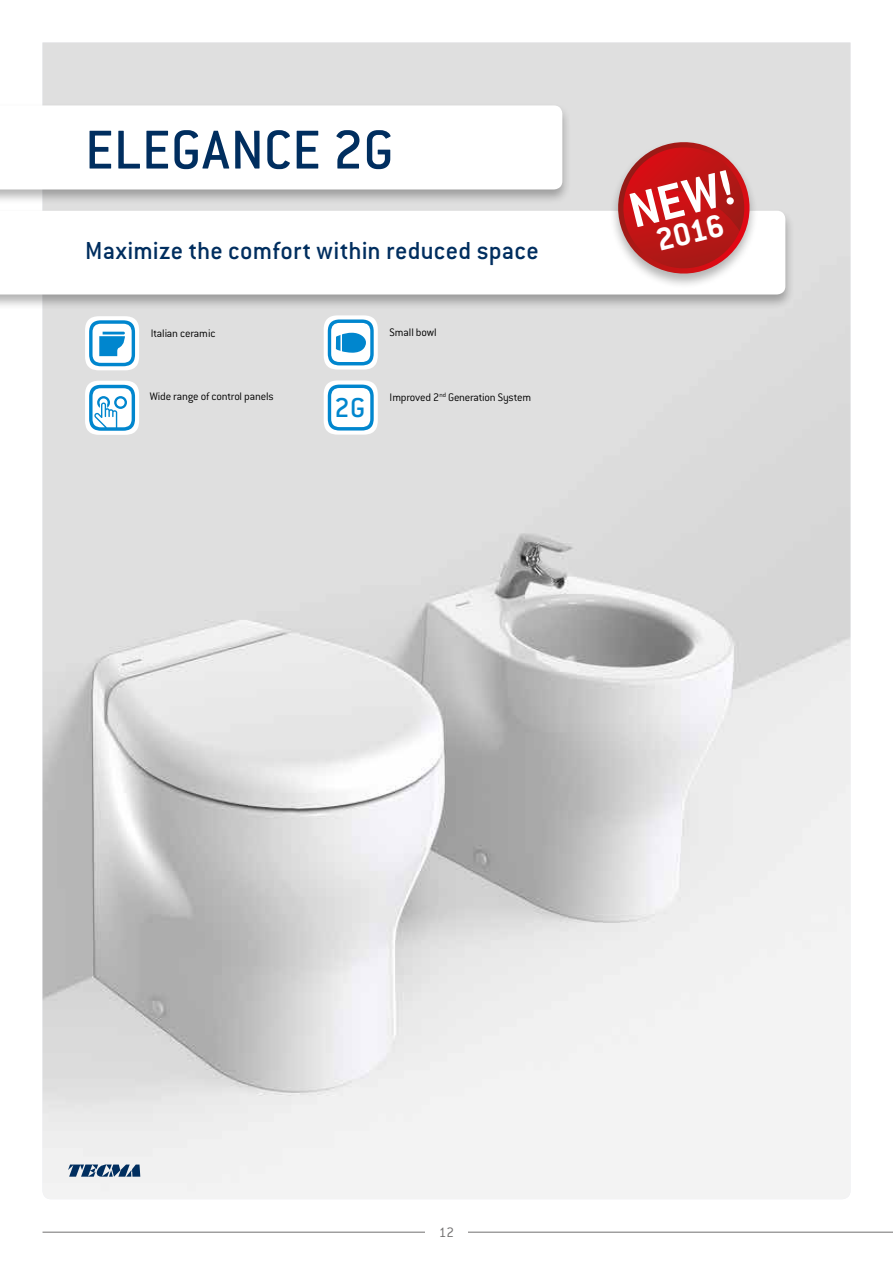
<style>
.page{position:relative;width:893px;height:1263px;background:#fff}
.page>*{position:absolute;margin:0;border:0;box-sizing:border-box;transform-origin:0 0}
.t1{font:500 60px "Conduit ITC";letter-spacing:.005em;color:#002e5f}
.t2{font:700 54.15px "Conduit ITC";color:#fff}
.t3{font:700 34.5px "Conduit ITC";color:#fff}
.t4{font:500 30px "Conduit ITC";color:#0086ce}
.t5{font:500 27px "Conduit ITC";letter-spacing:.005em;color:#002e5f}
.t6{font:300 15px "Conduit ITC";color:#706f6f}
.t7{font:300 12px "Conduit ITC";letter-spacing:-.01em;color:#000}
</style>
<div class="page">
<hr style="left:43px;top:1232px;width:850px;height:1px;background:#706f6f">
<div style="left:425px;top:1227px;width:43px;height:13px;background:#fff"></div>
<img style="left:43px;top:43px;width:807px;height:1156px">
<svg style="left:85px;top:381px;width:54px;height:54px"></svg>
<div style="left:0;top:208px;width:794px;height:102px;background:#000;opacity:.3"></div>
<svg style="left:0;top:211px;width:785px;height:83px"></svg>
<div style="left:0;top:103px;width:572px;height:102px;background:#000;opacity:.3"></div>
<svg style="left:0;top:105px;width:562px;height:84px"></svg>
<svg style="left:68px;top:1164px;width:72px;height:13px"></svg>
<svg style="left:324px;top:315px;width:54px;height:54px"></svg>
<hr style="left:340px;top:332px;width:2px;height:21px;background:#fff">
<svg style="left:605px;top:136px;width:158px;height:151px"></svg>
<svg style="left:324px;top:380px;width:54px;height:55px"></svg>
<svg style="left:85px;top:316px;width:54px;height:54px"></svg>
<h1 class="t1" style="left:85px;top:116px;width:303px">elegance 2G</h1>
<h3 class="t5" style="left:85px;top:236px;width:455px">Maximize the comfort within reduced space</h3>
<p class="t7" style="left:151px;top:327px;width:66px">Italian ceramic</p>
<p class="t7" style="left:150px;top:390px;width:125px">Wide range of control panels</p>
<h3 class="t4" style="left:335px;top:391px;width:29px">2G</h3>
<p class="t7" style="left:390px;top:326px;width:49px">Small bowl</p>
<p class="t7" style="left:390px;top:391px;width:143px">I mproved 2<sup>nd</sup> Generation System</p>
<h2 class="t2" style="left:622px;top:181px;width:108px;rotate:-14deg">NEW!</h2>
<h3 class="t3" style="left:652px;top:221px;width:70px;rotate:-14deg">2016</h3>
<p class="t6" style="left:439px;top:1224px;width:17px">12</p>
</div>
